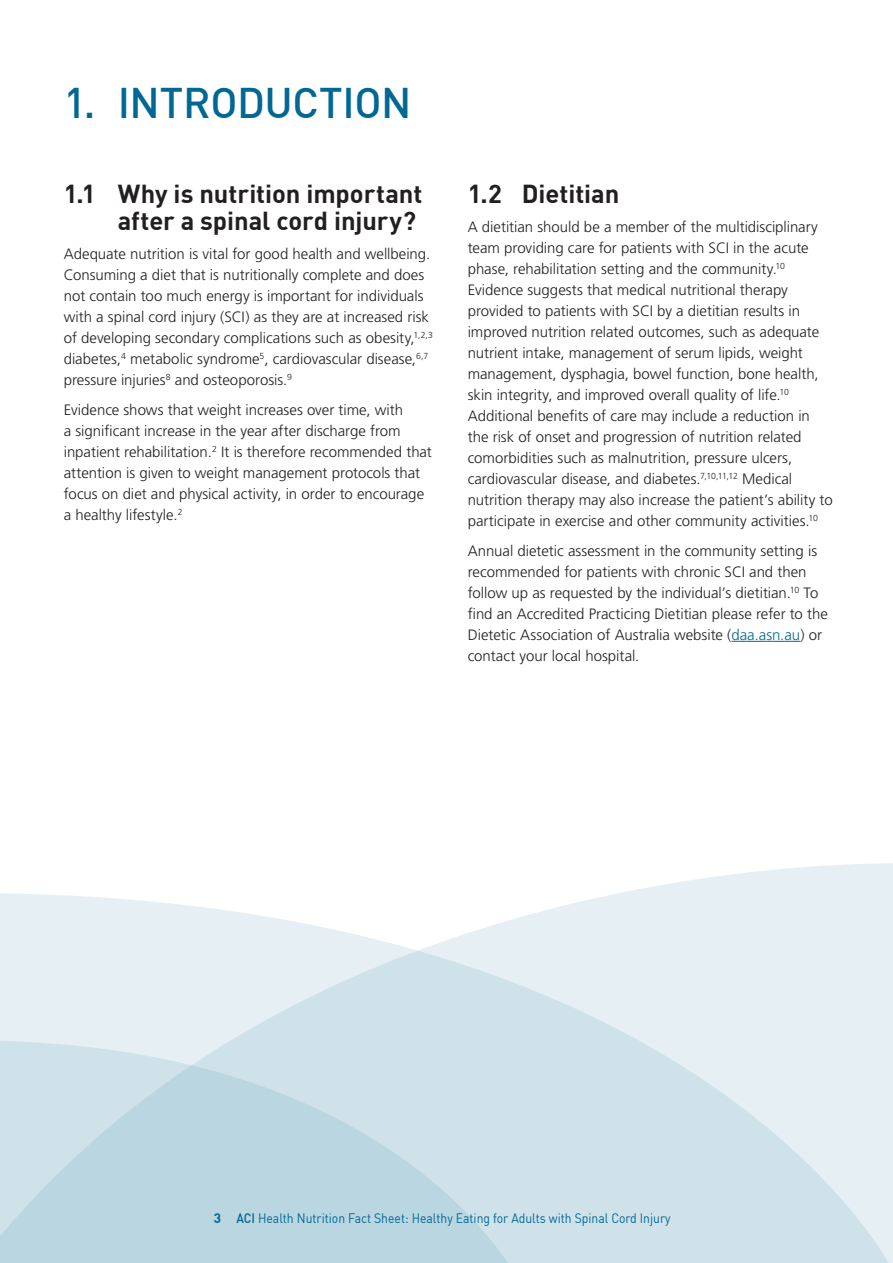
<style>
.page{position:relative;width:893px;height:1263px;background:#fff}
.page>*{position:absolute;margin:0;border:0;box-sizing:border-box;transform-origin:0 0}
.heading_2{font:500 42px "DIN";letter-spacing:-.01em;color:#006893}
.heading_5{font:700 25.5px/27px "DIN";letter-spacing:-.005em;color:#231f20;text-align:right}
.Body_Copy{font:300 15px/21px "Frutiger";color:#231f20}
.t1{font:13.5px "DIN";color:#006893;scale:.9 1}
.s1{color:#006893}
.s2{font-weight:700}
.s3{font-weight:500}
</style>
<div class="page">
<svg style="left:622px;top:863px;width:271px;height:400px;fill:#e6f0f4"></svg>
<svg style="left:0;top:893px;width:892px;height:370px;background:#dfebf0"></svg>
<svg style="left:0;top:1040px;width:515px;height:223px;background:#c4dbe5"></svg>
<hr style="left:732px;top:641px;width:68px;height:1px;background:#006893">
<h2 class="heading_2" style="left:64px;top:76px;width:349px">1. INTRODUCTION</h2>
<h5 class="heading_5" style="left:64px;top:179px;width:360px">1.1 Why is nutrition important after a spinal cord injury?</h5>
<p class="Body_Copy" style="left:64px;top:244px;width:371px">Adequate nutrition is vital for good health and wellbeing.<br>Consuming a diet that is nutritionally complete and does not contain too much energy is important for individuals with a spinal cord injury (SCI) as they are at increased risk of developing secondary complications such as obesity,<sup>1,2,3 </sup>diabetes,<sup>4</sup> metabolic syndrome<sup>5</sup>, cardiovascular disease,<sup>6,7 </sup>pressure injuries<sup>8</sup> and osteoporosis.<sup>9</sup></p>
<p class="Body_Copy" style="left:64px;top:399px;width:370px">Evidence shows that weight increases over time, with<br>a significant increase in the year after discharge from inpatient rehabilitation.<sup>2</sup> It is therefore recommended that attention is given to weight management protocols that focus on diet and physical activity, in order to encourage a healthy lifestyle.<sup>2</sup></p>
<h5 class="heading_5" style="left:468px;top:179px;width:153px">1.2 Dietitian</h5>
<p class="Body_Copy" style="left:468px;top:217px;width:367px">A dietitian should be a member of the multidisciplinary team providing care for patients with SCI in the acute phase, rehabilitation setting and the community.<sup>10<br></sup>Evidence suggests that medical nutritional therapy provided to patients with SCI by a dietitian results in improved nutrition related outcomes, such as adequate nutrient intake, management of serum lipids, weight management, dysphagia, bowel function, bone health, skin integrity, and improved overall quality of life.<sup>10<br></sup>Additional benefits of care may include a reduction in the risk of onset and progression of nutrition related comorbidities such as malnutrition, pressure ulcers, cardiovascular disease, and diabetes.<sup>7,10,11,12</sup> Medical nutrition therapy may also increase the patient’s ability to participate in exercise and other community activities.<sup>10</sup></p>
<p class="Body_Copy" style="left:468px;top:540px;width:362px">Annual dietetic assessment in the community setting is recommended for patients with chronic SCI and then follow up as requested by the individual’s dietitian.<sup>10</sup> To find an Accredited Practicing Dietitian please refer to the Dietetic Association of Australia website (<span class="s1">daa.asn.au</span>) or contact your local hospital.</p>
<p class="t1" style="left:214px;top:1209px;width:509px"><span class="s2">3</span> <span class="s3">ACI</span> Health Nutrition Fact Sheet: Healthy Eating for Adults with Spinal Cord Injury</p>
</div>
